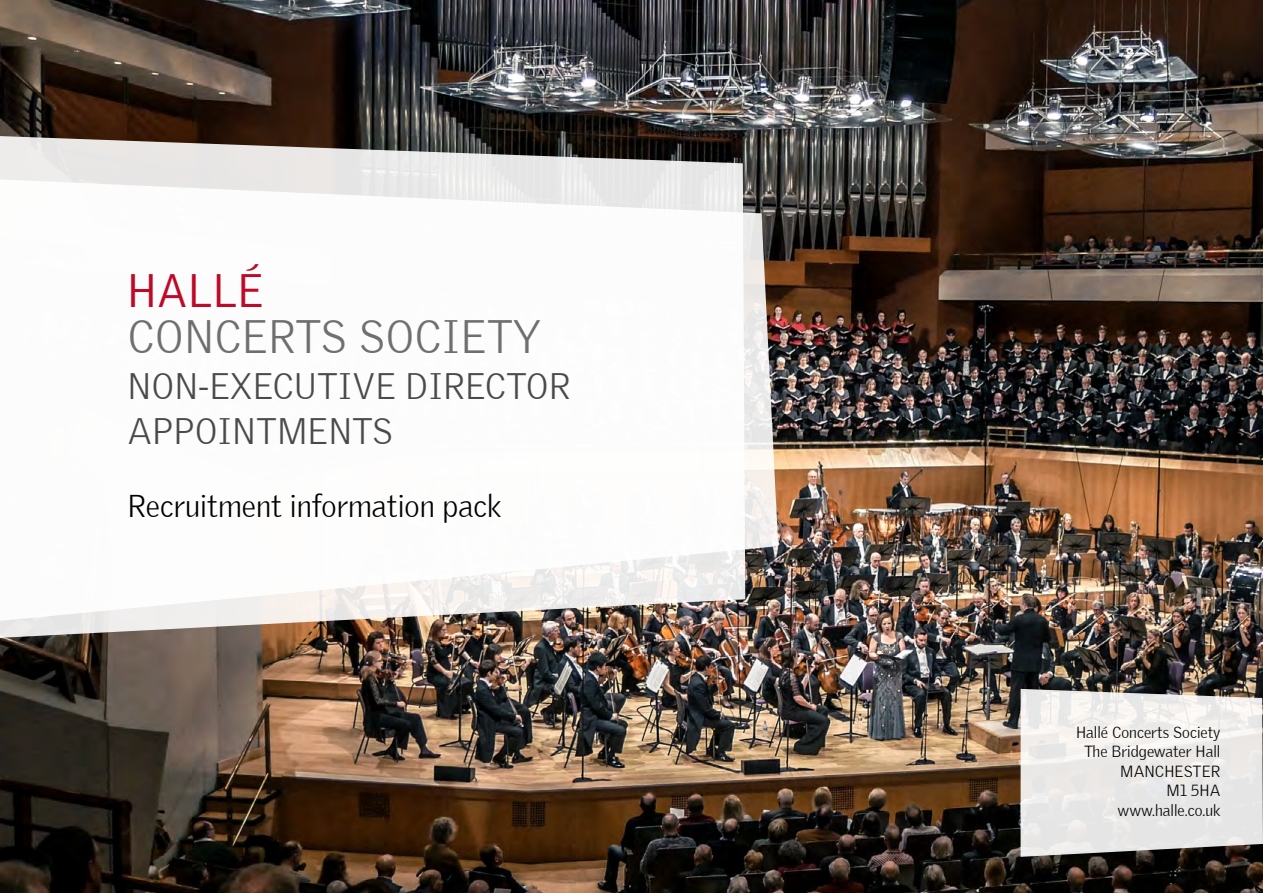
<style>
.page{position:relative;width:1263px;height:893px;background:#fff}
.page>*{position:absolute;margin:0;border:0;box-sizing:border-box;transform-origin:0 0}
.t1{font:300 45.75px "Halle Gothic";color:#706f6f}
.t2{font:300 45.75px "Halle Gothic";color:#bd0a28}
.t3{font:300 36px/45.8px "Halle Gothic";color:#4a4a49}
.t4{font:300 30.75px "Halle Gothic";color:#000}
.t5{font:300 15.75px/19.5px "Halle Gothic";color:#000;text-align:right}
</style>
<div class="page">
<img style="left:0;top:0;width:1263px;height:893px">
<img style="left:745px;top:179px;width:33px;height:442px">
<svg style="left:0;top:136px;width:745px;height:502px"></svg>
<svg style="left:1020px;top:689px;width:243px;height:168px"></svg>
<h1 class="t2" style="left:128px;top:264px;width:137px">≥</h1>
<h1 class="t1" style="left:128px;top:309px;width:415px">CONCERTS SOCIETY</h1>
<h2 class="t3" style="left:128px;top:362px;width:445px">NON-EXECUTIVE DIRECTOR<br>APPOINTMENTS</h2>
<h3 class="t4" style="left:128px;top:488px;width:375px">Recruitment information pack</h3>
<p class="t5" style="left:1076px;top:722px;width:146px">Hallé Concerts Society<br>The Bridgewater Hall<br>MANCHESTER<br>M1 5HA www.halle.co.uk</p>
</div>
